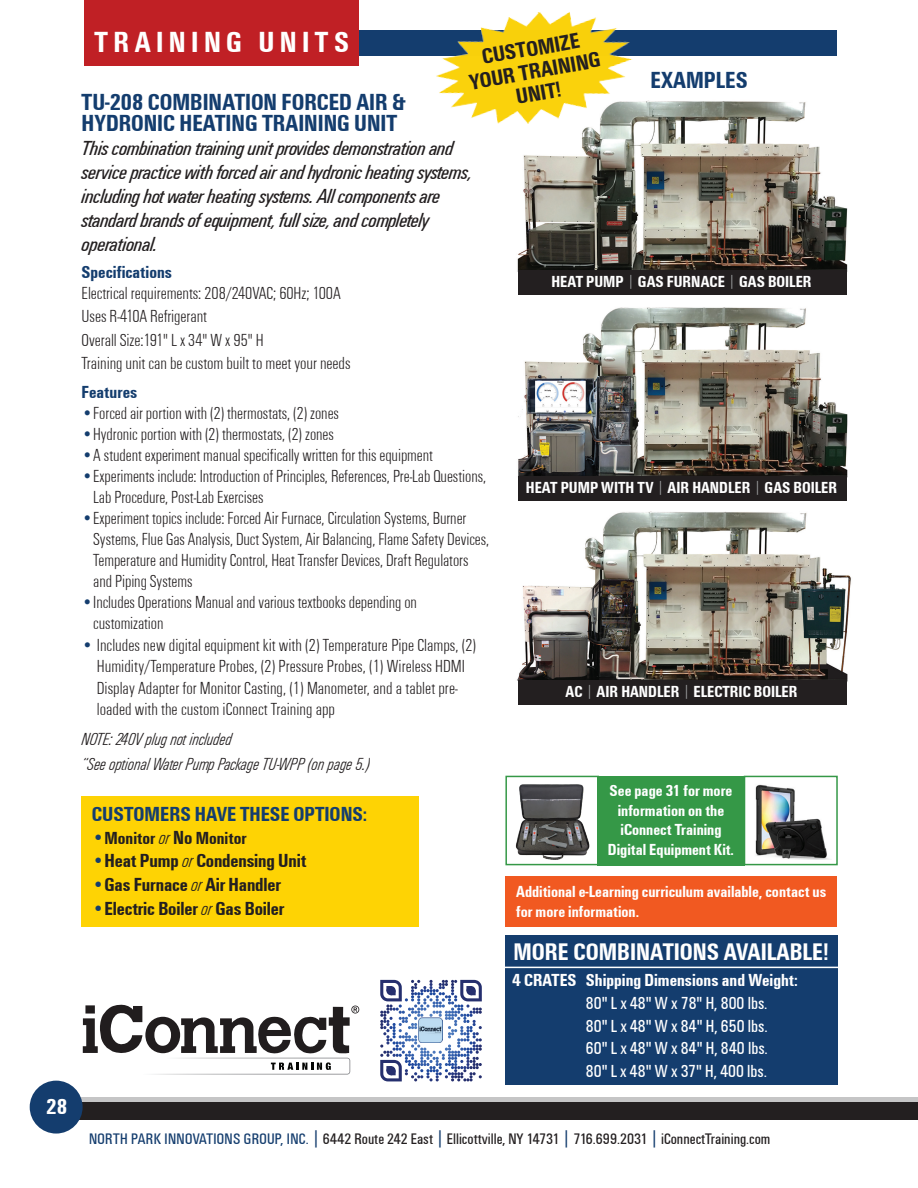
<style>
.page{position:relative;width:918px;height:1188px;background:#fff}
.page>*{position:absolute;margin:0;border:0;box-sizing:border-box;transform-origin:0 0}
.t1{font:700 condensed 30px "Unitus TEE";letter-spacing:.18em;color:#fff}
.t2{font:700 condensed 24.75px "Unitus TEE";color:#fff}
.t3{font:700 condensed 24px/21px "Unitus TEE";color:#143d6e}
.t4{font:700 condensed 22.5px/22.5px "Unitus TEE";color:#231f20;text-align:center}
.t5{font:700 condensed 22.5px "Unitus TEE";color:#fff}
.t6{font:italic condensed 21px/24px "Unitus TEE";letter-spacing:-.01em;color:#231f20}
.t7{font:700 condensed 21px "Unitus TEE";color:#143d6e}
.t8{font:700 condensed 19.5px "Unitus TEE";letter-spacing:-.01em;color:#231f20}
.t9{font:18px/21px "Unitus DEE Ligh Cond";letter-spacing:-.005em;color:#231f20}
.t10{font:condensed 18px/22.5px "Unitus TEE";color:#fff;text-align:justify}
.t11{font:18px/25.5px "Unitus DEE Ligh Cond Ital";letter-spacing:-.005em;color:#231f20}
.t12{font:700 condensed 18px "Unitus TEE";color:#fff}
.t13{font:700 condensed 18px "Unitus TEE";color:#143d6e}
.t14{font:700 condensed 18px "Unitus TEE";color:#231f20}
.t15{font:700 condensed 16.5px/19.5px "Unitus TEE";color:#fff}
.t16{font:condensed 15.75px "Unitus TEE";color:#231f20}
.s1{color:#143d6e}
.s2{font-family:"Unitus DEE Ligh Cond";font-weight:400;font-stretch:normal;color:#a6a8aa}
.s3{font-size:19.5px;color:#143d6e}
.s4{font-family:"Unitus DEE Ligh Cond Ital";font-weight:400;font-stretch:normal;font-size:19.5px}
.s5{font-size:19.5px}
.s6{font-family:"Unitus DEE Ligh Cond Ital";font-weight:400;font-stretch:normal}
.s7{font-size:20.4px;color:#143d6e}
</style>
<div class="page">
<div style="left:84px;top:30px;width:753px;height:26px;background:#143d6e"></div>
<div style="left:84px;top:0;width:274px;height:65px;background:#c02025"></div>
<div style="left:505px;top:936px;width:332px;height:149px;background:#143d6e"></div>
<div style="left:82px;top:796px;width:337px;height:131px;background:#fed304"></div>
<svg style="left:81px;top:1098px;width:837px;height:5px;background:#a4a3a4"></svg>
<div style="left:52px;top:1103px;width:866px;height:17px;background:#231f20"></div>
<img style="left:517px;top:100px;width:331px;height:172px">
<img style="left:436px;top:12px;width:204px;height:126px">
<div style="left:518px;top:270px;width:329px;height:25px;background:#231f20"></div>
<img style="left:517px;top:511px;width:334px;height:171px">
<div style="left:518px;top:680px;width:329px;height:25px;background:#231f20"></div>
<img style="left:518px;top:307px;width:330px;height:171px">
<div style="left:518px;top:476px;width:329px;height:25px;background:#231f20"></div>
<hr style="left:502px;top:967px;width:343px;height:1px;background:#fff">
<img style="left:154px;top:1058px;width:196px;height:17px">
<svg style="left:271px;top:1062px;width:60px;height:8px"></svg>
<svg style="left:83px;top:1005px;width:276px;height:49px"></svg>
<svg style="left:380px;top:980px;width:102px;height:101px"></svg>
<svg style="left:418px;top:1017px;width:26px;height:27px"></svg>
<img style="left:418px;top:1018px;width:25px;height:24px">
<div style="left:30px;top:1081px;width:53px;height:53px;background:#143d6e;border-radius:50%"></div>
<div style="left:505px;top:877px;width:332px;height:50px;background:#f15921"></div>
<div style="left:598px;top:776px;width:147px;height:89px;background:#359847"></div>
<div style="left:744px;top:776px;width:94px;height:89px;border:2px solid #359847"></div>
<div style="left:505px;top:776px;width:94px;height:89px;border:2px solid #359847"></div>
<img style="left:755px;top:784px;width:75px;height:76px">
<img style="left:515px;top:784px;width:75px;height:76px">
<p class="t5" style="left:46px;top:1093px;width:23px">28</p>
<h1 class="t1" style="left:95px;top:25px;width:256px">TRAINING UNITS</h1>
<p class="t4" style="left:464px;top:49px;width:134px;rotate:-10deg">CUSTOMIZE<br>YOUR TRAINING<br>UNIT!</p>
<h3 class="t3" style="left:651px;top:70px;width:99px">EXAMPLES</h3>
<h3 class="t3" style="left:82px;top:91px;width:326px">TU-208 COMBINATION FORCED AIR &amp;<br>HYDRONIC HEATING TRAINING UNIT</h3>
<p class="t6" style="left:82px;top:136px;width:392px">This combination training unit provides demonstration and service practice with forced air and hydronic heating systems, including hot water heating systems. All components are standard brands of equipment, full size, and completely operational.</p>
<p class="t13" style="left:82px;top:262px;width:92px">Specifications</p>
<p class="t9" style="left:82px;top:282px;width:270px;line-height:23.1px">Electrical requirements: 208/240VAC; 60Hz; 100A Uses R-410A Refrigerant<br>Overall Size:191" L x 34" W x 95" H<br>Training unit can be custom built to meet your needs</p>
<p class="t13" style="left:82px;top:382px;width:57px">Features</p>
<p class="t9" style="left:82px;top:403px;width:259px"><span class="s1">•</span>Forced air portion with (2) thermostats, (2) zones</p>
<p class="t9" style="left:82px;top:424px;width:254px"><span class="s1">•</span>Hydronic portion with (2) thermostats, (2) zones</p>
<p class="t9" style="left:82px;top:445px;width:353px"><span class="s1">•</span>A student experiment manual specifically written for this equipment</p>
<p class="t9" style="left:93px;top:466px;width:394px;text-indent:-12px"><span class="s1">•</span>Experiments include: Introduction of Principles, References, Pre-Lab Questions,<br>Lab Procedure, Post-Lab Exercises</p>
<p class="t9" style="left:93px;top:508px;width:397px;text-indent:-12px"><span class="s1">•</span>Experiment topics include: Forced Air Furnace, Circulation Systems, Burner Systems, Flue Gas Analysis, Duct System, Air Balancing, Flame Safety Devices, Temperature and Humidity Control, Heat Transfer Devices, Draft Regulators and Piping Systems</p>
<p class="t9" style="left:93px;top:592px;width:325px;text-indent:-12px"><span class="s1">•</span>Includes Operations Manual and various textbooks depending on customization</p>
<p class="t9" style="left:97px;top:635px;width:381px;text-indent:-15px"><span class="s1">•</span> Includes new digital equipment kit with (2) Temperature Pipe Clamps, (2)<br>Humidity/Temperature Probes, (2) Pressure Probes, (1) Wireless HDMI Display Adapter for Monitor Casting, (1) Manometer, and a tablet pre&shy;loaded with the custom iConnect Training app</p>
<p class="t11" style="left:82px;top:727px;width:290px">NOTE: 240V plug not included<br>“See optional Water Pump Package TU-WPP (on page 5.)</p>
<p class="t15" style="left:551px;top:272px;width:262px">HEAT PUMP <span class="s2">|</span> GAS FURNACE <span class="s2">|</span> GAS BOILER</p>
<p class="t15" style="left:526px;top:478px;width:313px">HEAT PUMP WITH TV <span class="s2">|</span> AIR HANDLER <span class="s2">|</span> GAS BOILER</p>
<p class="t15" style="left:566px;top:682px;width:233px">AC <span class="s2">|</span> AIR HANDLER <span class="s2">|</span> ELECTRIC BOILER</p>
<p class="t7" style="left:92px;top:802px;width:277px">CUSTOMERS HAVE THESE OPTIONS:</p>
<p class="t14" style="left:92px;top:828px;width:156px"><span class="s3">•</span>Monitor <span class="s4">or</span> <span class="s5">No</span> Monitor</p>
<p class="t8" style="left:92px;top:850px;width:216px"><span class="s1">•</span>Heat Pump <span class="s6">or</span> Condensing Unit</p>
<p class="t8" style="left:92px;top:873px;width:191px"><span class="s1">•</span>Gas Furnace <span class="s6">or</span> Air Handler</p>
<p class="t8" style="left:92px;top:897px;width:194px"><span class="s1">•</span>Electric Boiler <span class="s6">or</span> Gas Boiler</p>
<p class="t15" style="left:608px;top:781px;width:128px;text-align:center">See page 31 for more information on the iConnect Training<br>Digital Equipment Kit.</p>
<p class="t15" style="left:516px;top:882px;width:312px">Additional e-Learning curriculum available, contact us for more information.</p>
<h2 class="t2" style="left:514px;top:937px;width:317px">MORE COMBINATIONS AVAILABLE!</h2>
<p class="t12" style="left:512px;top:970px;width:287px">4 CRATES Shipping Dimensions and Weight:</p>
<p class="t10" style="left:586px;top:992px;width:182px">80" L x 48" W x 78" H, 800 lbs.<br>80" L x 48" W x 84" H, 650 lbs.<br>60" L x 48" W x 84" H, 840 lbs.<br>80" L x 48" W x 37" H, 400 lbs.</p>
<p class="t16" style="left:89px;top:1130px;width:683px"><span class="s1">NORTH PARK INNOVATIONS GROUP, INC.</span> <span class="s7">|</span> 6442 Route 242 East <span class="s7">|</span> Ellicottville, NY 14731 <span class="s7">|</span> 716.699.2031 <span class="s7">|</span> iConnectTraining.com</p>
</div>
